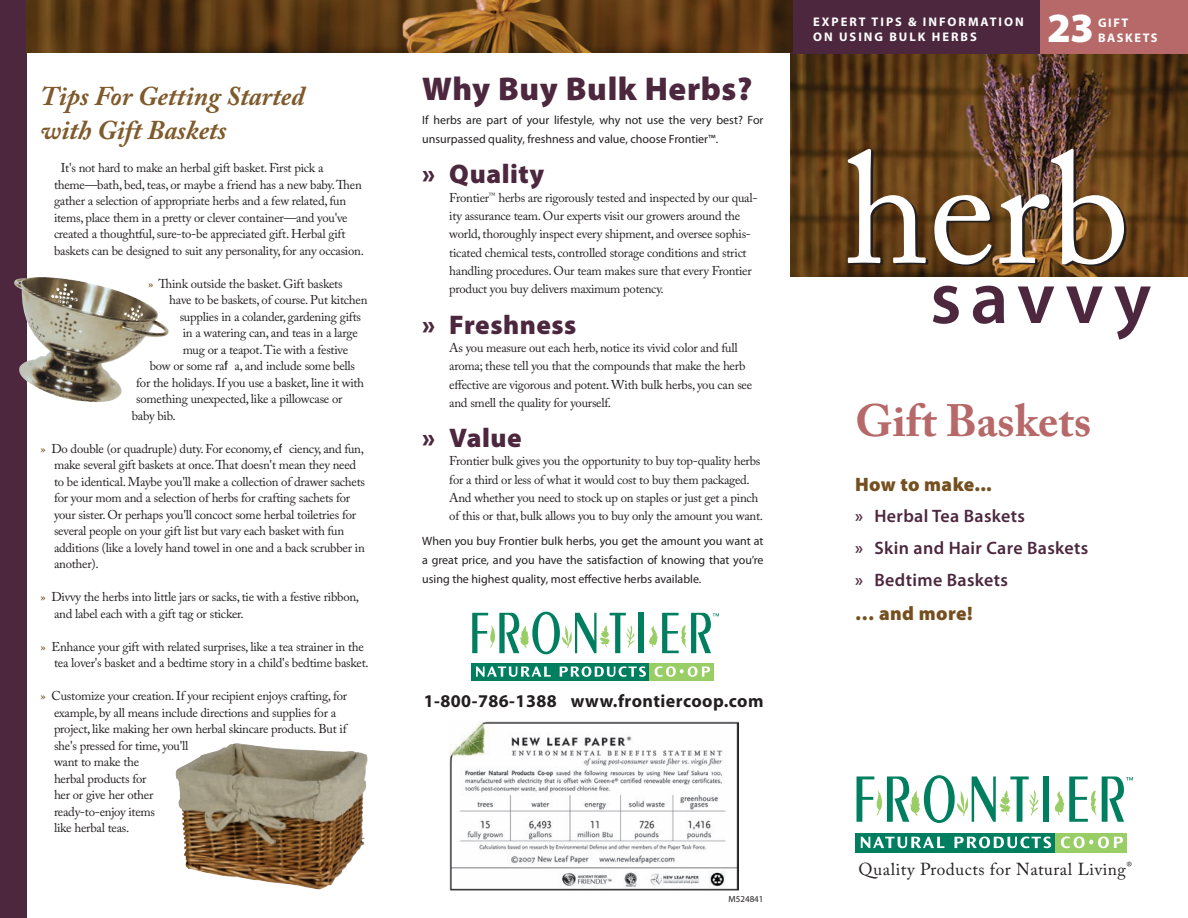
<style>
.page{position:relative;width:1188px;height:918px;background:#fff}
.page>*{position:absolute;margin:0;border:0;box-sizing:border-box;transform-origin:0 0}
.t1{font:157.35px "Adobe Caslon Pro";color:#fff}
.t2{font:600 75px "Myriad Pro";letter-spacing:.13em;color:#4c273e}
.t3{font:700 45px "Adobe Caslon Pro";color:#b66968}
.t4{font:900 41.7px "Myriad Pro";color:#fff}
.Why_Buy_header{font:900 33px "Myriad Pro";letter-spacing:.02em;color:#4c273e}
.feature_head{font:italic 700 27px "Adobe Caslon Pro";color:#7f5a2b}
.Why_Buy_header-2{font:900 27px "Myriad Pro";letter-spacing:.02em;color:#4c273e}
.front_panel_bullets{font:900 19.5px "Myriad Pro";letter-spacing:.02em;color:#754f1f}
.front_panel_bullets-2{font:600 18px "Myriad Pro";letter-spacing:.02em;color:#4c273e}
.t5{font:700 18px "Myriad Pro";letter-spacing:.025em;color:#231f20}
.t6{font:17.25px "Adobe Caslon Pro";letter-spacing:.03em;color:#231f20}
.Why_buy_copy{font:12.75px/16.5px "Adobe Caslon Pro";letter-spacing:-.02em;color:#231f20}
.t7{font:700 12.45px/15.3px "Myriad Pro";letter-spacing:.16em;color:#fff}
.t8{font:12px/19px "Myriad Pro";color:#231f20}
.t9{font:9px "Myriad Pro";color:#231f20}
.s1{color:#754f1f}
</style>
<div class="page">
<img style="left:791px;top:53px;width:397px;height:224px">
<div style="left:0;top:0;width:27px;height:918px;background:#4c273e"></div>
<div style="left:791px;top:0;width:397px;height:53px;background:#4c273e"></div>
<div style="left:1041px;top:0;width:147px;height:53px;background:#b66968"></div>
<div style="left:855px;top:833px;width:200px;height:19px;background:#007f60"></div>
<div style="left:1055px;top:833px;width:72px;height:19px;background:#99cd65"></div>
<svg style="left:861px;top:837px;width:83px;height:11px"></svg>
<svg style="left:954px;top:837px;width:97px;height:11px"></svg>
<svg style="left:1061px;top:837px;width:62px;height:11px"></svg>
<div style="left:1043px;top:776px;width:6px;height:46px;background:#007f60"></div>
<svg style="left:857px;top:775px;width:182px;height:48px"></svg>
<svg style="left:1055px;top:776px;width:78px;height:46px"></svg>
<div style="left:471px;top:663px;width:179px;height:17px;background:#007f60"></div>
<div style="left:650px;top:663px;width:64px;height:17px;background:#99cd65"></div>
<svg style="left:476px;top:667px;width:75px;height:10px"></svg>
<svg style="left:560px;top:666px;width:86px;height:11px"></svg>
<svg style="left:655px;top:666px;width:55px;height:11px"></svg>
<div style="left:638px;top:613px;width:6px;height:40px;background:#007f60"></div>
<svg style="left:472px;top:612px;width:163px;height:42px"></svg>
<svg style="left:649px;top:613px;width:70px;height:40px"></svg>
<img style="left:449px;top:722px;width:289px;height:169px">
<img style="left:14px;top:277px;width:155px;height:125px">
<img style="left:27px;top:0;width:765px;height:53px">
<img style="left:176px;top:744px;width:192px;height:146px">
<p class="feature_head" style="left:40px;top:79px;width:266px">Tips For Getting Started</p>
<p class="feature_head" style="left:40px;top:114px;width:188px">with Gift Baskets</p>
<p class="Why_buy_copy" style="left:54px;top:160px;width:311px;text-indent:7px">It's not hard to make an herbal gift basket. First pick a theme—bath, bed, teas, or maybe a friend has a new baby. Then gather a selection of appropriate herbs and a few related, fun items, place them in a pretty or clever container—and you've created a thoughtful, sure-to-be appreciated gift. Herbal gift baskets can be designed to suit any personality, for any occasion.</p>
<p class="Why_buy_copy" style="left:148px;top:275px;width:196px"><span class="s1">»</span> Think outside the basket. Gift baskets</p>
<p class="Why_buy_copy" style="left:54px;top:292px;width:25px">don’t</p>
<p class="Why_buy_copy" style="left:169px;top:292px;width:200px">have to be baskets, of course. Put kitchen</p>
<p class="Why_buy_copy" style="left:180px;top:308px;width:183px">supplies in a colander, gardening gifts</p>
<p class="Why_buy_copy" style="left:183px;top:325px;width:177px">in a watering can, and teas in a large</p>
<p class="Why_buy_copy" style="left:183px;top:341px;width:167px">mug or a teapot. Tie with a festive</p>
<p class="Why_buy_copy" style="left:150px;top:358px;width:207px">bow or some raffia, and include some bells</p>
<p class="Why_buy_copy" style="left:136px;top:374px;width:229px">for the holidays. If you use a basket, line it with</p>
<p class="Why_buy_copy" style="left:136px;top:391px;width:208px">something unexpected, like a pillowcase or</p>
<p class="Why_buy_copy" style="left:132px;top:407px;width:46px">baby bib.</p>
<p class="Why_buy_copy" style="left:54px;top:440px;width:313px;text-indent:-14px"><span class="s1">»</span> Do double (or quadruple) duty. For economy, efficiency, and fun, make several gift baskets at once. That doesn't mean they need to be identical. Maybe you'll make a collection of drawer sachets for your mom and a selection of herbs for crafting sachets for your sister. Or perhaps you'll concoct some herbal toiletries for several people on your gift list but vary each basket with fun additions (like a lovely hand towel in one and a back scrubber in another).</p>
<p class="Why_buy_copy" style="left:54px;top:589px;width:307px;text-indent:-14px"><span class="s1">»</span> Divvy the herbs into little jars or sacks, tie with a festive ribbon, and label each with a gift tag or sticker.</p>
<p class="Why_buy_copy" style="left:54px;top:638px;width:316px;text-indent:-14px"><span class="s1">»</span> Enhance your gift with related surprises, like a tea strainer in the tea lover's basket and a bedtime story in a child's bedtime basket.</p>
<p class="Why_buy_copy" style="left:54px;top:688px;width:295px;text-indent:-14px"><span class="s1">»</span> Customize your creation. If your recipient enjoys crafting, for example, by all means include directions and supplies for a project, like making her own herbal skincare products. But if she's pressed for time, you'll<br>want to make the<br>herbal products for<br>her or give her other<br>ready-to-enjoy items<br>like herbal teas.</p>
<p class="Why_Buy_header" style="left:422px;top:70px;width:332px">Why Buy Bulk Herbs?</p>
<p class="t8" style="left:422px;top:110px;width:343px">If herbs are part of your lifestyle, why not use the very best? For unsurpassed quality, freshness and value, choose Frontier™.</p>
<p class="Why_Buy_header-2" style="left:422px;top:159px;width:123px">» Quality</p>
<p class="Why_buy_copy" style="left:449px;top:188px;width:310px;line-height:18.3px">Frontier<sup>™</sup> herbs are rigorously tested and inspected by our qual&shy;ity assurance team. Our experts visit our growers around the world, thoroughly inspect every shipment, and oversee sophis&shy;ticated chemical tests, controlled storage conditions and strict handling procedures. Our team makes sure that every Frontier product you buy delivers maximum potency.</p>
<p class="Why_Buy_header-2" style="left:422px;top:309px;width:156px">» Freshness</p>
<p class="Why_buy_copy" style="left:449px;top:338px;width:304px;line-height:18.3px">As you measure out each herb, notice its vivid color and full aroma; these tell you that the compounds that make the herb effective are vigorous and potent. With bulk herbs, you can see and smell the quality for yourself.</p>
<p class="Why_Buy_header-2" style="left:422px;top:423px;width:101px">» Value</p>
<p class="Why_buy_copy" style="left:449px;top:452px;width:315px;line-height:18.3px">Frontier bulk gives you the opportunity to buy top-quality herbs for a third or less of what it would cost to buy them packaged.<br>And whether you need to stock up on staples or just get a pinch of this or that, bulk allows you to buy only the amount you want.</p>
<p class="t8" style="left:422px;top:531px;width:343px;text-align:justify">When you buy Frontier bulk herbs, you get the amount you want at a great price, and you have the satisfaction of knowing that you’re using the highest quality, most effective herbs available.</p>
<p class="t5" style="left:424px;top:689px;width:341px">1-800-786-1388 WWW.FRONTIERCOOP.COM</p>
<p class="t7" style="left:813px;top:14px;width:212px">EXPERT TIPS &amp; INFORMATION<br>ON USING BULK HERBS</p>
<p class="t4" style="left:1047px;top:4px;width:48px">23</p>
<p class="t7" style="left:1098px;top:14px;width:32px">GIFT</p>
<p class="t7" style="left:1098px;top:30px;width:61px">BASKETS</p>
<p class="t1" style="left:844px;top:116px;width:288px">herb</p>
<p class="t2" style="left:930px;top:250px;width:223px">savvy</p>
<p class="t3" style="left:855px;top:394px;width:238px">Gift Baskets</p>
<p class="front_panel_bullets" style="left:855px;top:473px;width:138px">How to make...</p>
<p class="front_panel_bullets-2" style="left:855px;top:505px;width:172px">» Herbal Tea Baskets</p>
<p class="front_panel_bullets-2" style="left:855px;top:537px;width:235px">» Skin and Hair Care Baskets</p>
<p class="front_panel_bullets-2" style="left:855px;top:569px;width:155px">» Bedtime Baskets</p>
<p class="front_panel_bullets" style="left:855px;top:603px;width:119px">… and more!</p>
<p class="t9" style="left:729px;top:894px;width:36px">M524841</p>
<p class="t6" style="left:858px;top:859px;width:275px">Quality Products for Natural Living<sup>®</sup></p>
</div>
